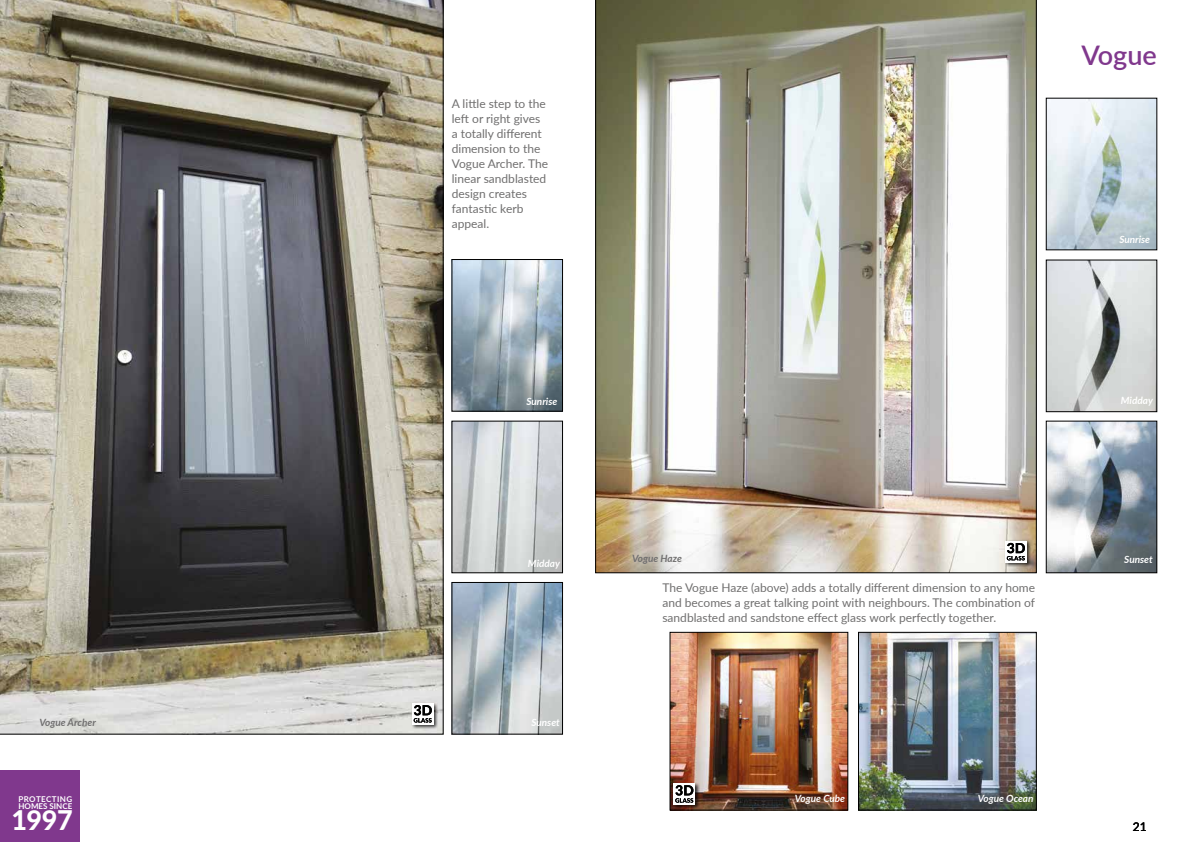
<style>
.page{position:relative;width:1191px;height:842px;background:#fff}
.page>*{position:absolute;margin:0;border:0;box-sizing:border-box;transform-origin:0 0}
.t1{font:600 27px "Lato";color:#80388d}
.t2{font:800 27px "Lato";color:#fff}
.t3{font:12px/15px "Lato";color:#706f6f}
.t4{font:12px "Lato";color:#000}
.t5{font:italic 700 10px "Lato";color:#fff}
.t6{font:italic 700 10px "Lato";color:#706f6f}
.t7{font:700 8px/7px "Lato";letter-spacing:.03em;color:#fff}
</style>
<div class="page">
<img style="left:0;top:0;width:443px;height:734px">
<img style="left:454px;top:261px;width:106px;height:148px">
<img style="left:454px;top:423px;width:106px;height:148px">
<img style="left:860px;top:634px;width:174px;height:174px">
<div style="left:858px;top:632px;width:178px;height:178px;border:1px solid #000"></div>
<img style="left:672px;top:634px;width:174px;height:174px">
<div style="left:670px;top:632px;width:178px;height:178px;border:1px solid #000"></div>
<img style="left:595px;top:0;width:441px;height:573px">
<img style="left:454px;top:584px;width:106px;height:148px">
<img style="left:1048px;top:423px;width:107px;height:148px">
<div style="left:1046px;top:421px;width:111px;height:152px;border:1px solid #000"></div>
<img style="left:1048px;top:262px;width:107px;height:148px">
<div style="left:1046px;top:260px;width:111px;height:152px;border:1px solid #000"></div>
<img style="left:1048px;top:100px;width:107px;height:148px">
<div style="left:411px;top:702px;width:27px;height:27px;background:#000;opacity:.75"></div>
<svg style="left:412px;top:703px;width:21px;height:21px"></svg>
<div style="left:1004px;top:540px;width:27px;height:27px;background:#000;opacity:.75"></div>
<svg style="left:1005px;top:541px;width:21px;height:21px"></svg>
<div style="left:672px;top:782px;width:28px;height:27px;background:#000;opacity:.75"></div>
<svg style="left:673px;top:783px;width:22px;height:21px"></svg>
<div style="left:0;top:770px;width:80px;height:72px;background:#80388d"></div>
<p class="t6" style="left:39px;top:715px;width:58px">Vogue Archer</p>
<p class="t7" style="left:18px;top:796px;width:55px">PROTECTING<br>HOMES SINCE</p>
<h1 class="t2" style="left:11px;top:800px;width:63px">1997</h1>
<p class="t3" style="left:452px;top:95px;width:98px">A little step to the left or right gives a totally different dimension to the<br>Vogue Archer. The linear sandblasted design creates fantastic kerb appeal.</p>
<p class="t5" style="left:526px;top:394px;width:32px">Sunrise</p>
<p class="t5" style="left:528px;top:556px;width:34px">Midday</p>
<p class="t5" style="left:531px;top:715px;width:30px">Sunset</p>
<h1 class="t1" style="left:1081px;top:35px;width:77px">Vogue</h1>
<p class="t6" style="left:632px;top:551px;width:51px">Vogue Haze</p>
<p class="t3" style="left:662px;top:580px;width:374px;text-align:justify">The Vogue Haze (above) adds a totally different dimension to any home and becomes a great talking point with neighbours. The combination of sandblasted and sandstone effect glass work perfectly together.</p>
<p class="t5" style="left:1119px;top:232px;width:32px">Sunrise</p>
<p class="t5" style="left:1120px;top:393px;width:34px">Midday</p>
<p class="t5" style="left:1124px;top:552px;width:30px">Sunset</p>
<p class="t5" style="left:795px;top:791px;width:52px">Vogue Cube</p>
<p class="t5" style="left:977px;top:791px;width:57px">Vogue Ocean</p>
<p class="t4" style="left:1133px;top:818px;width:15px">21</p>
</div>
